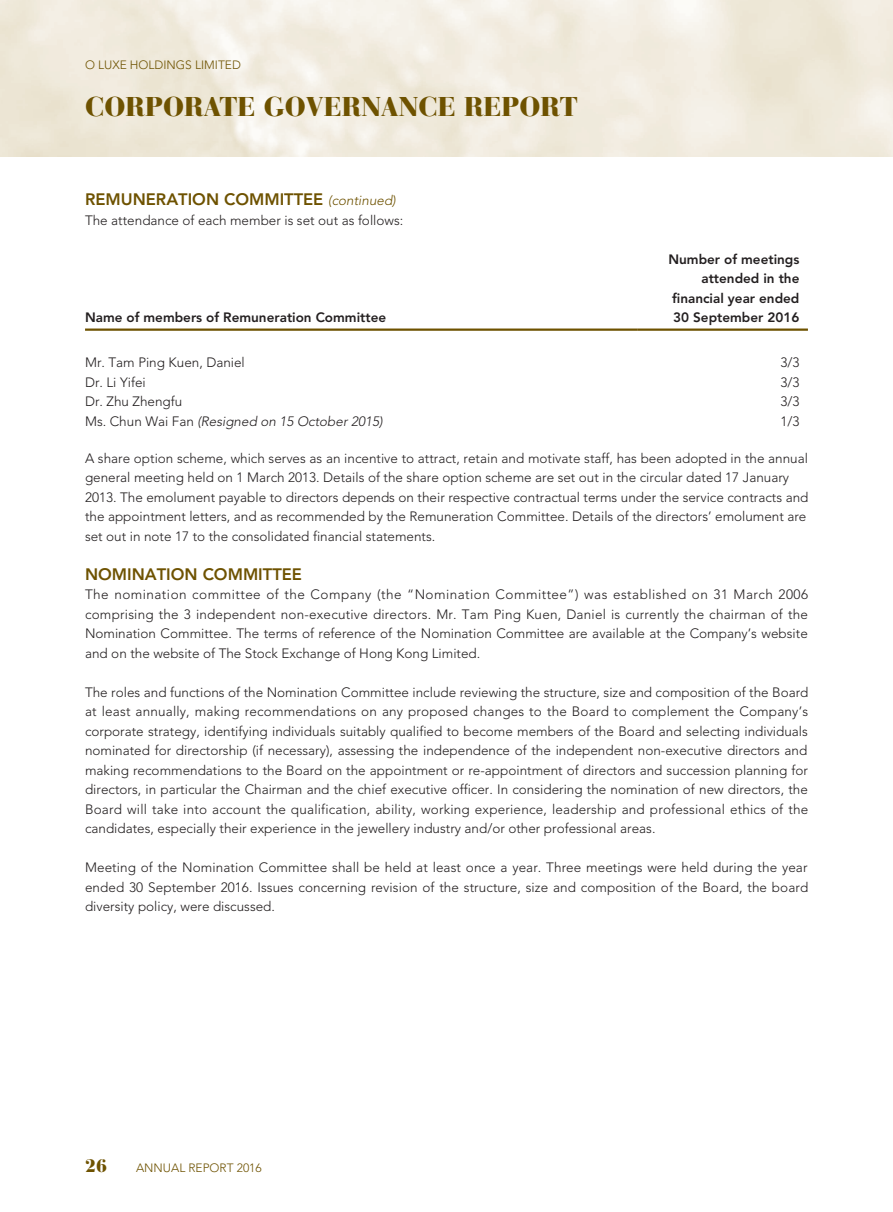
<style>
.page{position:relative;width:893px;height:1212px;background:#fff}
.page>*{position:absolute;margin:0;border:0;box-sizing:border-box;transform-origin:0 0}
.t1{font:900 27px "Bauer Bodoni Std";color:#6e5200}
.t2{font:900 18px "Bauer Bodoni Std";color:#6e5200}
._01_H1{font:800 16.5px "Avenir LT Std";color:#6e5200}
._00_txt{font:300 13.5px/19.5px "Avenir LT Std";color:#231f20;text-align:justify}
._50_Table_txt{font:800 13.5px "Avenir LT Std";color:#231f20}
._50_Table_txt-2{font:300 13.5px "Avenir LT Std";color:#231f20}
._50_Table_txt-3{font:italic 300 13.5px "Avenir LT Std";color:#231f20}
.t3{font:300 12px "Avenir LT Std";color:#6e5200}
.s1{font-weight:300;font-style:italic;font-size:13.5px}
.s2{font-style:normal}
</style>
<div class="page">
<hr style="left:85px;top:328px;width:553px;height:3px;background:#6e5200">
<hr style="left:638px;top:328px;width:170px;height:3px;background:#6e5200">
<p class="t3" style="left:85px;top:58px;width:157px">O LUXE HOLDINGS LIMITED</p>
<h1 class="t1" style="left:85px;top:90px;width:494px">CORPORATE GOVERNANCE REPORT</h1>
<p class="_01_H1" style="left:85px;top:190px;width:312px">REMUNERATION COMMITTEE <span class="s1">(continued)</span></p>
<p class="_00_txt" style="left:85px;top:210px;width:320px">The attendance of each member is set out as follows:</p>
<p class="_50_Table_txt" style="left:85px;top:309px;width:303px">Name of members of Remuneration Committee</p>
<p class="_50_Table_txt" style="left:668px;top:251px;width:132px">Number of meetings</p>
<p class="_50_Table_txt" style="left:701px;top:270px;width:100px">attended in the</p>
<p class="_50_Table_txt" style="left:672px;top:290px;width:129px">financial year ended</p>
<p class="_50_Table_txt" style="left:673px;top:309px;width:128px">30 September 2016</p>
<p class="_50_Table_txt-2" style="left:85px;top:355px;width:161px">Mr. Tam Ping Kuen, Daniel</p>
<p class="_50_Table_txt-2" style="left:780px;top:355px;width:21px">3/3</p>
<p class="_50_Table_txt-2" style="left:85px;top:374px;width:62px">Dr. Li Yifei</p>
<p class="_50_Table_txt-2" style="left:780px;top:374px;width:21px">3/3</p>
<p class="_50_Table_txt-2" style="left:85px;top:394px;width:99px">Dr. Zhu Zhengfu</p>
<p class="_50_Table_txt-2" style="left:780px;top:394px;width:21px">3/3</p>
<p class="_50_Table_txt-3" style="left:85px;top:413px;width:299px"><span class="s2">Ms. Chun Wai Fan</span> (Resigned on 15 October 2015)</p>
<p class="_50_Table_txt-2" style="left:780px;top:413px;width:21px">1/3</p>
<p class="_00_txt" style="left:85px;top:448px;width:724px">A share option scheme, which serves as an incentive to attract, retain and motivate staff, has been adopted in the annual general meeting held on 1 March 2013. Details of the share option scheme are set out in the circular dated 17 January</p>
<p class="_00_txt" style="left:85px;top:487px;width:725px">2013. The emolument payable to directors depends on their respective contractual terms under the service contracts and the appointment letters, and as recommended by the Remuneration Committee. Details of the directors’ emolument are</p>
<p class="_00_txt" style="left:85px;top:526px;width:352px">set out in note 17 to the consolidated financial statements.</p>
<p class="_01_H1" style="left:85px;top:564px;width:218px">NOMINATION COMMITTEE</p>
<p class="_00_txt" style="left:85px;top:585px;width:725px">The nomination committee of the Company (the “Nomination Committee”) was established on 31 March 2006 comprising the 3 independent non-executive directors. Mr. Tam Ping Kuen, Daniel is currently the chairman of the Nomination Committee. The terms of reference of the Nomination Committee are available at the Company’s website and on the website of The Stock Exchange of Hong Kong Limited.</p>
<p class="_00_txt" style="left:85px;top:682px;width:725px">The roles and functions of the Nomination Committee include reviewing the structure, size and composition of the Board at least annually, making recommendations on any proposed changes to the Board to complement the Company’s corporate strategy, identifying individuals suitably qualified to become members of the Board and selecting individuals nominated for directorship (if necessary), assessing the independence of the independent non-executive directors and making recommendations to the Board on the appointment or re-appointment of directors and succession planning for directors, in particular the Chairman and the chief executive officer. In considering the nomination of new directors, the Board will take into account the qualification, ability, working experience, leadership and professional ethics of the candidates, especially their experience in the jewellery industry and/or other professional areas.</p>
<p class="_00_txt" style="left:85px;top:858px;width:725px">Meeting of the Nomination Committee shall be held at least once a year. Three meetings were held during the year ended 30 September 2016. Issues concerning revision of the structure, size and composition of the Board, the board diversity policy, were discussed.</p>
<h2 class="t2" style="left:85px;top:1154px;width:24px">26</h2>
<p class="t3" style="left:136px;top:1160px;width:127px">ANNUAL REPORT 2016</p>
</div>
